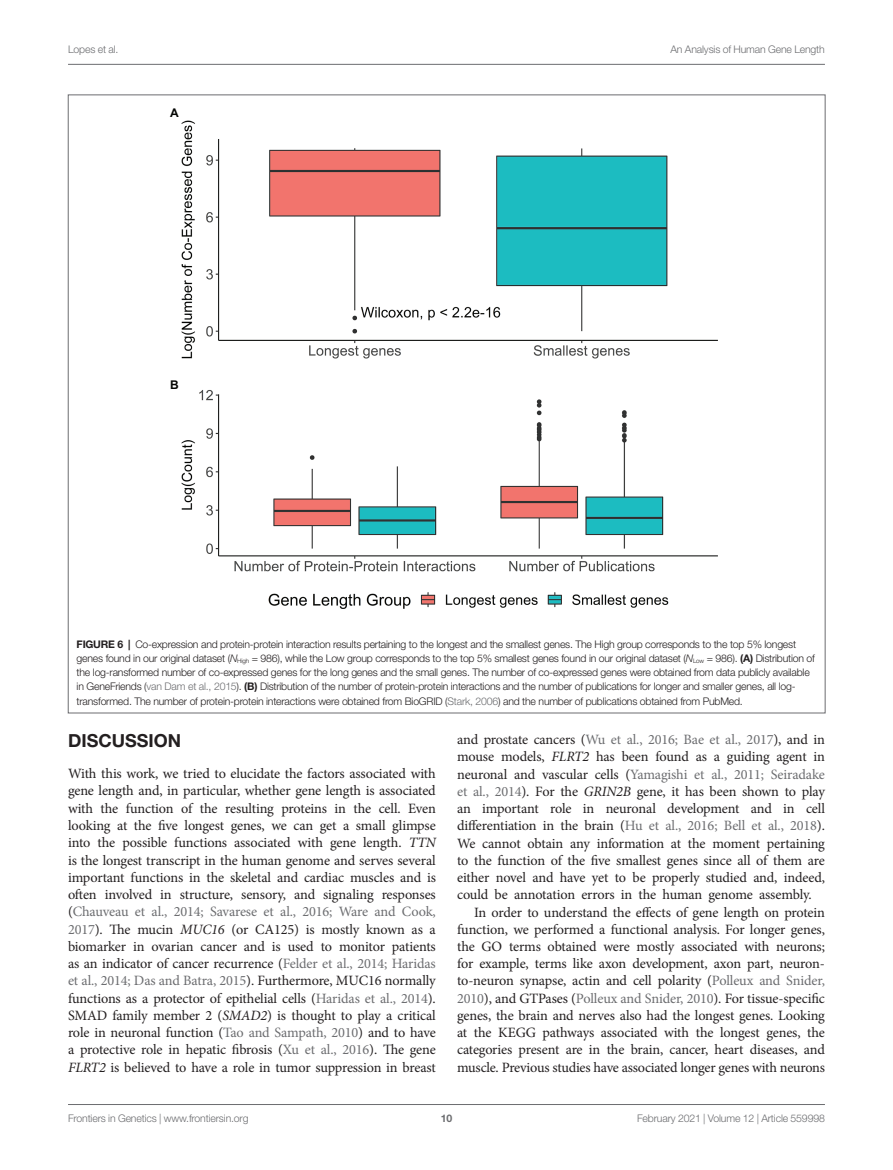
<style>
.page{position:relative;width:893px;height:1170px;background:#fff}
.page>*{position:absolute;margin:0;border:0;box-sizing:border-box;transform-origin:0 0}
.HEAD_1{font:700 18px "Helvetica Neue LT Std";color:#231f20}
.TEXT_FLUSH{font:14.25px/17.2px "Minion Pro";letter-spacing:-.015em;color:#231f20;text-align:justify}
.TEXT{font:14.25px/17.2px "Minion Pro";letter-spacing:-.02em;color:#231f20;text-align:justify}
.t1{font:700 12px "Arial";color:#040503}
.FIG_LEG{font:300 10.5px/14.2px "Helvetica Neue LT Std";letter-spacing:-.02em;color:#231f20}
.t2{font:300 10.5px "Helvetica Neue LT Std";letter-spacing:-.015em;color:#6c6d70}
.t3{font:700 10.5px "Helvetica Neue LT Std";color:#6c6d70}
.s1{font-weight:700}
.s2{font-style:italic}
.s3{color:#6c6d70}
</style>
<div class="page">
<hr style="left:68px;top:64px;width:757px;height:1px;background:#6c6d70">
<hr style="left:68px;top:1104px;width:757px;height:1px;background:#6c6d70">
<img style="left:181px;top:120px;width:537px;height:489px">
<p class="t2" style="left:68px;top:42px;width:52px">Lopes et al.</p>
<p class="t2" style="left:670px;top:42px;width:156px">An Analysis of Human Gene Length</p>
<p class="t1" style="left:170px;top:104px;width:10px">A</p>
<p class="t1" style="left:170px;top:376px;width:10px">B</p>
<p class="FIG_LEG" style="left:77px;top:636px;width:740px"><span class="s1">FIGURE 6 |</span> Co-expression and protein-protein interaction results pertaining to the longest and the smallest genes. The High group corresponds to the top 5% longest genes found in our original dataset (<span class="s2">N</span><sub>High</sub> = 986), while the Low group corresponds to the top 5% smallest genes found in our original dataset (<span class="s2">N</span><sub>Low</sub> = 986). <span class="s1">(A)</span> Distribution of the log-ransformed number of co-expressed genes for the long genes and the small genes. The number of co-expressed genes were obtained from data publicly available in GeneFriends (<span class="s3">van Dam et al., 2015</span>). <span class="s1">(B)</span> Distribution of the number of protein-protein interactions and the number of publications for longer and smaller genes, all log&shy;transformed. The number of protein-protein interactions were obtained from BioGRID (<span class="s3">Stark, 2006</span>) and the number of publications obtained from PubMed.</p>
<p class="HEAD_1" style="left:68px;top:729px;width:115px">DISCUSSION</p>
<p class="TEXT_FLUSH" style="left:68px;top:765px;width:369px">With this work, we tried to elucidate the factors associated with gene length and, in particular, whether gene length is associated with the function of the resulting proteins in the cell. Even looking at the five longest genes, we can get a small glimpse into the possible functions associated with gene length. <span class="s2">TTN </span>is the longest transcript in the human genome and serves several important functions in the skeletal and cardiac muscles and is often involved in structure, sensory, and signaling responses (<span class="s3">Chauveau et al., 2014; Savarese et al., 2016; Ware and Cook, 2017</span>). The mucin <span class="s2">MUC16</span> (or CA125) is mostly known as a biomarker in ovarian cancer and is used to monitor patients as an indicator of cancer recurrence (<span class="s3">Felder et al., 2014; Haridas et al., 2014; Das and Batra, 2015</span>). Furthermore, MUC16 normally functions as a protector of epithelial cells (<span class="s3">Haridas et al., 2014</span>).<br>SMAD family member 2 (<span class="s2">SMAD2</span>) is thought to play a critical role in neuronal function (<span class="s3">Tao and Sampath, 2010</span>) and to have a protective role in hepatic fibrosis (<span class="s3">Xu et al., 2016</span>). The gene <span class="s2">FLRT2</span> is believed to have a role in tumor suppression in breast</p>
<p class="TEXT_FLUSH" style="left:457px;top:731px;width:369px">and prostate cancers (<span class="s3">Wu et al., 2016; Bae et al., 2017</span>), and in mouse models, <span class="s2">FLRT2</span> has been found as a guiding agent in neuronal and vascular cells (<span class="s3">Yamagishi et al., 2011; Seiradake et al., 2014</span>). For the <span class="s2">GRIN2B</span> gene, it has been shown to play an important role in neuronal development and in cell differentiation in the brain (<span class="s3">Hu et al., 2016; Bell et al., 2018</span>).<br>We cannot obtain any information at the moment pertaining to the function of the five smallest genes since all of them are either novel and have yet to be properly studied and, indeed, could be annotation errors in the human genome assembly.</p>
<p class="TEXT" style="left:457px;top:903px;width:369px;text-indent:17px">In order to understand the effects of gene length on protein function, we performed a functional analysis. For longer genes, the GO terms obtained were mostly associated with neurons; for example, terms like axon development, axon part, neuron&shy;to-neuron synapse, actin and cell polarity (<span class="s3">Polleux and Snider, 2010</span>), and GTPases (<span class="s3">Polleux and Snider, 2010</span>). For tissue-specific genes, the brain and nerves also had the longest genes. Looking at the KEGG pathways associated with the longest genes, the categories present are in the brain, cancer, heart diseases, and muscle. Previous studies have associated longer genes with neurons</p>
<p class="t2" style="left:68px;top:1111px;width:182px">Frontiers in Genetics | www.frontiersin.org</p>
<p class="t3" style="left:441px;top:1111px;width:13px">10</p>
<p class="t2" style="left:637px;top:1111px;width:189px">February 2021 | Volume 12 | Article 559998</p>
</div>
